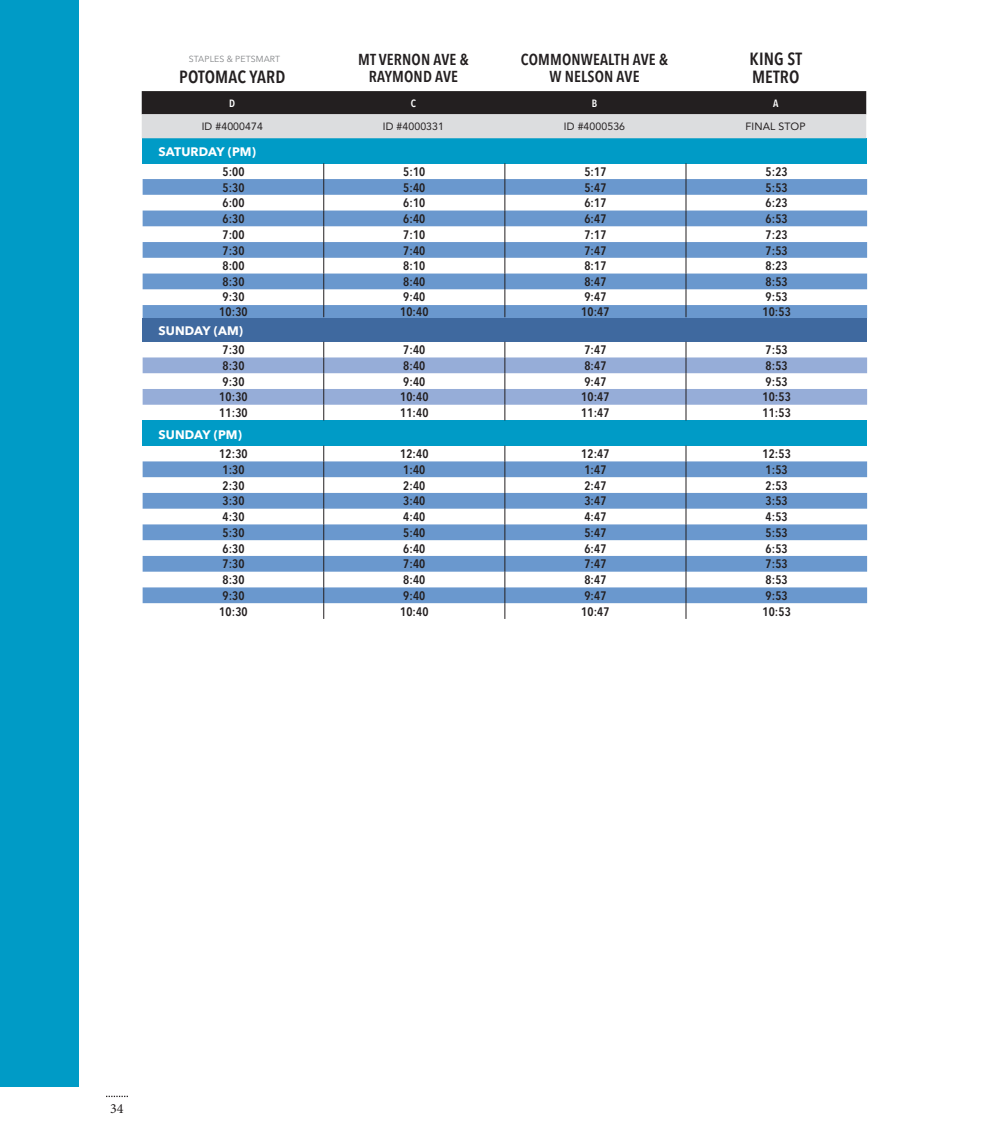
<style>
.page{position:relative;width:1008px;height:1134px;background:#fff}
.page>*{position:absolute;margin:0;border:0;box-sizing:border-box;transform-origin:0 0}
.AM{font:600 condensed 17.5px "Avenir Next LT Pro";letter-spacing:.01em;color:#231f20}
.AM-2{font:600 condensed 15.75px "Avenir Next LT Pro";letter-spacing:.01em;color:#231f20}
.t1{font:14px "Minion Pro";color:#231f20}
.AM-3{font:600 condensed 12.25px "Avenir Next LT Pro";letter-spacing:.01em;color:#231f20}
.AM-4{font:700 12.25px "Avenir Next LT Pro";letter-spacing:.01em;color:#fff}
.AM-5{font:10.5px "Avenir LT Std";letter-spacing:.01em;color:#231f20}
.AM-6{font:600 condensed 10.5px "Avenir Next LT Pro";color:#fff}
.AM-7{font:8.75px "Avenir Next LT Pro";letter-spacing:.01em;color:#808285}
</style>
<div class="page">
<svg style="left:106px;top:1096px;width:22px;height:1px"></svg>
<div style="left:143px;top:138px;width:724px;height:25px;background:#009bc6"></div>
<svg style="left:143px;top:179px;width:724px;height:139px;fill:#6a98ce"></svg>
<svg style="left:323px;top:163px;width:1px;height:154px"></svg>
<svg style="left:505px;top:163px;width:1px;height:154px"></svg>
<svg style="left:686px;top:163px;width:1px;height:154px"></svg>
<svg style="left:142px;top:91px;width:724px;height:47px;background:#818081"></svg>
<div style="left:143px;top:318px;width:724px;height:24px;background:#3f699f"></div>
<div style="left:143px;top:420px;width:724px;height:26px;background:#009bc6"></div>
<svg style="left:143px;top:342px;width:724px;height:78px"></svg>
<svg style="left:143px;top:446px;width:724px;height:173px"></svg>
<div style="left:0;top:0;width:79px;height:1087px;background:#009bc6"></div>
<p class="AM-7" style="left:189px;top:54px;width:93px">STAPLES &amp; PETSMART</p>
<p class="AM" style="left:179px;top:66px;width:108px">POTOMAC YARD</p>
<p class="AM-2" style="left:358px;top:50px;width:112px">MT VERNON AVE &amp;</p>
<p class="AM-2" style="left:369px;top:67px;width:91px">RAYMOND AVE</p>
<p class="AM-2" style="left:521px;top:50px;width:149px">COMMONWEALTH AVE &amp;</p>
<p class="AM-2" style="left:550px;top:67px;width:92px">W NELSON AVE</p>
<p class="AM" style="left:750px;top:49px;width:54px">KING ST</p>
<p class="AM" style="left:752px;top:66px;width:49px">METRO</p>
<p class="AM-6" style="left:229px;top:97px;width:7px">D</p>
<p class="AM-6" style="left:411px;top:97px;width:7px">C</p>
<p class="AM-6" style="left:592px;top:97px;width:7px">B</p>
<p class="AM-6" style="left:773px;top:97px;width:7px">A</p>
<p class="AM-5" style="left:202px;top:121px;width:63px">ID #4000474</p>
<p class="AM-5" style="left:383px;top:121px;width:63px">ID #4000331</p>
<p class="AM-5" style="left:564px;top:121px;width:63px">ID #4000536</p>
<p class="AM-5" style="left:746px;top:121px;width:62px">FINAL STOP</p>
<p class="AM-4" style="left:159px;top:145px;width:99px">SATURDAY (PM)</p>
<p class="AM-3" style="left:222px;top:164px;width:24px">5:00</p>
<p class="AM-3" style="left:403px;top:164px;width:24px">5:10</p>
<p class="AM-3" style="left:584px;top:164px;width:24px">5:17</p>
<p class="AM-3" style="left:766px;top:164px;width:24px">5:23</p>
<p class="AM-3" style="left:222px;top:180px;width:24px">5:30</p>
<p class="AM-3" style="left:403px;top:180px;width:24px">5:40</p>
<p class="AM-3" style="left:584px;top:180px;width:24px">5:47</p>
<p class="AM-3" style="left:766px;top:180px;width:24px">5:53</p>
<p class="AM-3" style="left:222px;top:196px;width:24px">6:00</p>
<p class="AM-3" style="left:403px;top:196px;width:24px">6:10</p>
<p class="AM-3" style="left:584px;top:196px;width:24px">6:17</p>
<p class="AM-3" style="left:766px;top:196px;width:24px">6:23</p>
<p class="AM-3" style="left:222px;top:211px;width:24px">6:30</p>
<p class="AM-3" style="left:403px;top:211px;width:24px">6:40</p>
<p class="AM-3" style="left:584px;top:211px;width:24px">6:47</p>
<p class="AM-3" style="left:766px;top:211px;width:24px">6:53</p>
<p class="AM-3" style="left:222px;top:227px;width:24px">7:00</p>
<p class="AM-3" style="left:403px;top:227px;width:24px">7:10</p>
<p class="AM-3" style="left:584px;top:227px;width:24px">7:17</p>
<p class="AM-3" style="left:766px;top:227px;width:24px">7:23</p>
<p class="AM-3" style="left:222px;top:243px;width:24px">7:30</p>
<p class="AM-3" style="left:403px;top:243px;width:24px">7:40</p>
<p class="AM-3" style="left:584px;top:243px;width:24px">7:47</p>
<p class="AM-3" style="left:766px;top:243px;width:24px">7:53</p>
<p class="AM-3" style="left:222px;top:259px;width:24px">8:00</p>
<p class="AM-3" style="left:403px;top:259px;width:24px">8:10</p>
<p class="AM-3" style="left:584px;top:259px;width:24px">8:17</p>
<p class="AM-3" style="left:766px;top:259px;width:24px">8:23</p>
<p class="AM-3" style="left:222px;top:274px;width:24px">8:30</p>
<p class="AM-3" style="left:403px;top:274px;width:24px">8:40</p>
<p class="AM-3" style="left:584px;top:274px;width:24px">8:47</p>
<p class="AM-3" style="left:766px;top:274px;width:24px">8:53</p>
<p class="AM-3" style="left:222px;top:290px;width:24px">9:30</p>
<p class="AM-3" style="left:403px;top:290px;width:24px">9:40</p>
<p class="AM-3" style="left:584px;top:290px;width:24px">9:47</p>
<p class="AM-3" style="left:766px;top:290px;width:24px">9:53</p>
<p class="AM-3" style="left:219px;top:304px;width:30px">10:30</p>
<p class="AM-3" style="left:400px;top:304px;width:30px">10:40</p>
<p class="AM-3" style="left:581px;top:304px;width:30px">10:47</p>
<p class="AM-3" style="left:762px;top:304px;width:30px">10:53</p>
<p class="AM-4" style="left:159px;top:323px;width:86px">SUNDAY (AM)</p>
<p class="AM-3" style="left:222px;top:342px;width:24px">7:30</p>
<p class="AM-3" style="left:403px;top:342px;width:24px">7:40</p>
<p class="AM-3" style="left:584px;top:342px;width:24px">7:47</p>
<p class="AM-3" style="left:766px;top:342px;width:24px">7:53</p>
<p class="AM-3" style="left:222px;top:358px;width:24px">8:30</p>
<p class="AM-3" style="left:403px;top:358px;width:24px">8:40</p>
<p class="AM-3" style="left:584px;top:358px;width:24px">8:47</p>
<p class="AM-3" style="left:766px;top:358px;width:24px">8:53</p>
<p class="AM-3" style="left:222px;top:374px;width:24px">9:30</p>
<p class="AM-3" style="left:403px;top:374px;width:24px">9:40</p>
<p class="AM-3" style="left:584px;top:374px;width:24px">9:47</p>
<p class="AM-3" style="left:766px;top:374px;width:24px">9:53</p>
<p class="AM-3" style="left:219px;top:390px;width:30px">10:30</p>
<p class="AM-3" style="left:400px;top:390px;width:30px">10:40</p>
<p class="AM-3" style="left:581px;top:390px;width:30px">10:47</p>
<p class="AM-3" style="left:762px;top:390px;width:30px">10:53</p>
<p class="AM-3" style="left:219px;top:405px;width:30px">11:30</p>
<p class="AM-3" style="left:400px;top:405px;width:30px">11:40</p>
<p class="AM-3" style="left:581px;top:405px;width:30px">11:47</p>
<p class="AM-3" style="left:762px;top:405px;width:30px">11:53</p>
<p class="AM-4" style="left:159px;top:427px;width:85px">SUNDAY (PM)</p>
<p class="AM-3" style="left:219px;top:446px;width:30px">12:30</p>
<p class="AM-3" style="left:400px;top:446px;width:30px">12:40</p>
<p class="AM-3" style="left:581px;top:446px;width:30px">12:47</p>
<p class="AM-3" style="left:762px;top:446px;width:30px">12:53</p>
<p class="AM-3" style="left:222px;top:462px;width:24px">1:30</p>
<p class="AM-3" style="left:403px;top:462px;width:24px">1:40</p>
<p class="AM-3" style="left:584px;top:462px;width:24px">1:47</p>
<p class="AM-3" style="left:766px;top:462px;width:24px">1:53</p>
<p class="AM-3" style="left:222px;top:478px;width:24px">2:30</p>
<p class="AM-3" style="left:403px;top:478px;width:24px">2:40</p>
<p class="AM-3" style="left:584px;top:478px;width:24px">2:47</p>
<p class="AM-3" style="left:766px;top:478px;width:24px">2:53</p>
<p class="AM-3" style="left:222px;top:494px;width:24px">3:30</p>
<p class="AM-3" style="left:403px;top:494px;width:24px">3:40</p>
<p class="AM-3" style="left:584px;top:494px;width:24px">3:47</p>
<p class="AM-3" style="left:766px;top:494px;width:24px">3:53</p>
<p class="AM-3" style="left:222px;top:509px;width:24px">4:30</p>
<p class="AM-3" style="left:403px;top:509px;width:24px">4:40</p>
<p class="AM-3" style="left:584px;top:509px;width:24px">4:47</p>
<p class="AM-3" style="left:766px;top:509px;width:24px">4:53</p>
<p class="AM-3" style="left:222px;top:525px;width:24px">5:30</p>
<p class="AM-3" style="left:403px;top:525px;width:24px">5:40</p>
<p class="AM-3" style="left:584px;top:525px;width:24px">5:47</p>
<p class="AM-3" style="left:766px;top:525px;width:24px">5:53</p>
<p class="AM-3" style="left:222px;top:541px;width:24px">6:30</p>
<p class="AM-3" style="left:403px;top:541px;width:24px">6:40</p>
<p class="AM-3" style="left:584px;top:541px;width:24px">6:47</p>
<p class="AM-3" style="left:766px;top:541px;width:24px">6:53</p>
<p class="AM-3" style="left:222px;top:557px;width:24px">7:30</p>
<p class="AM-3" style="left:403px;top:557px;width:24px">7:40</p>
<p class="AM-3" style="left:584px;top:557px;width:24px">7:47</p>
<p class="AM-3" style="left:766px;top:557px;width:24px">7:53</p>
<p class="AM-3" style="left:222px;top:572px;width:24px">8:30</p>
<p class="AM-3" style="left:403px;top:572px;width:24px">8:40</p>
<p class="AM-3" style="left:584px;top:572px;width:24px">8:47</p>
<p class="AM-3" style="left:766px;top:572px;width:24px">8:53</p>
<p class="AM-3" style="left:222px;top:588px;width:24px">9:30</p>
<p class="AM-3" style="left:403px;top:588px;width:24px">9:40</p>
<p class="AM-3" style="left:584px;top:588px;width:24px">9:47</p>
<p class="AM-3" style="left:766px;top:588px;width:24px">9:53</p>
<p class="AM-3" style="left:219px;top:604px;width:30px">10:30</p>
<p class="AM-3" style="left:400px;top:604px;width:30px">10:40</p>
<p class="AM-3" style="left:581px;top:604px;width:30px">10:47</p>
<p class="AM-3" style="left:762px;top:604px;width:30px">10:53</p>
<p class="t1" style="left:110px;top:1100px;width:15px">34</p>
</div>
